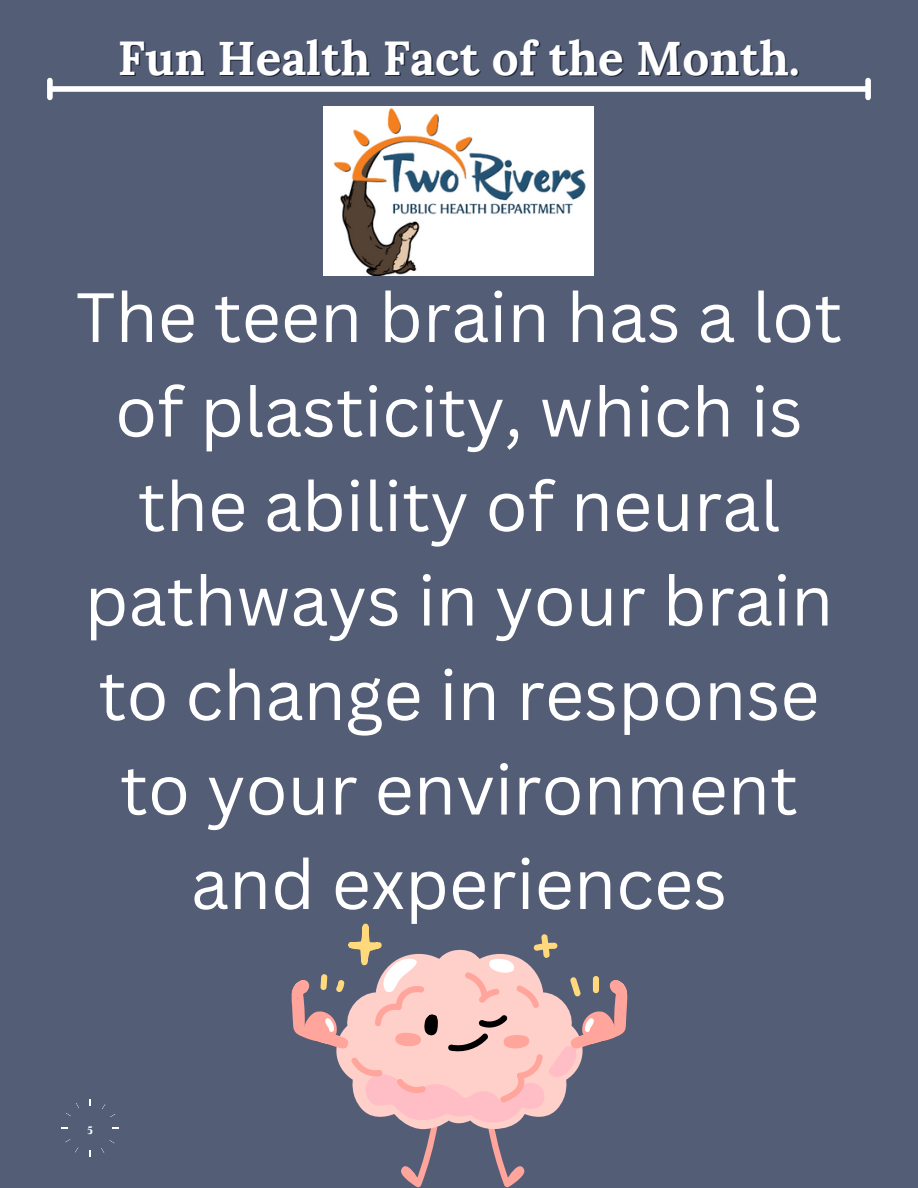
<style>
.page{position:relative;width:918px;height:1188px;background:#535d76}
.page>*{position:absolute;margin:0;border:0;box-sizing:border-box;transform-origin:0 0}
.t1{font:68.25px/94.5px "Canva Sans";color:#fff;text-align:center}
.t2{font:700 47.55px "Lora";color:#fff}
.t3{font:11.1px "Berkshire Swash";color:#fff}
</style>
<div class="page">
<div style="left:51px;top:86px;width:816px;height:6px;background:#fff"></div>
<div style="left:47px;top:81px;width:6px;height:16px;background:#fff"></div>
<div style="left:865px;top:81px;width:6px;height:16px;background:#fff"></div>
<svg style="left:65px;top:1139px;width:14px;height:14px"></svg>
<svg style="left:102px;top:1104px;width:13px;height:13px"></svg>
<svg style="left:66px;top:1103px;width:13px;height:14px"></svg>
<svg style="left:101px;top:1140px;width:14px;height:13px"></svg>
<img style="left:324px;top:106px;width:270px;height:169px">
<svg style="left:291px;top:924px;width:337px;height:264px"></svg>
<h1 class="t2" style="left:118px;top:27px;width:684px">Fun Health Fact of the Month.</h1>
<p class="t1" style="left:76px;top:268px;width:768px">The teen brain has a lot of plasticity, which is the ability of neural pathways in your brain to change in response to your environment and experiences</p>
<p class="t3" style="left:88px;top:1121px;width:7px">5</p>
</div>
